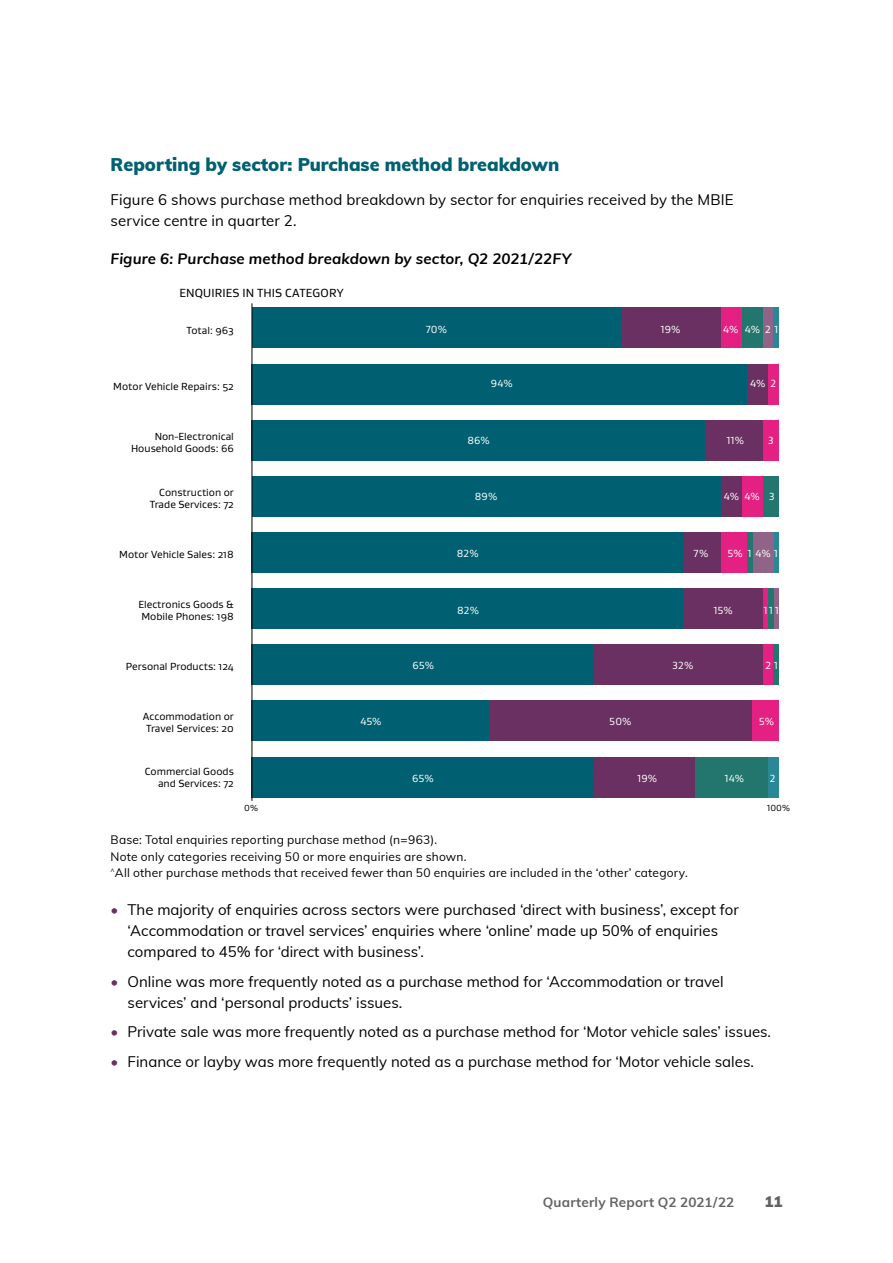
<style>
.page{position:relative;width:893px;height:1263px;background:#fff}
.page>*{position:absolute;margin:0;border:0;box-sizing:border-box;transform-origin:0 0}
.Heading_2{font:900 18px "Muli";color:#006071}
.Body{font:15px/21px "Muli";color:#000}
.Figure_text{font:italic 700 15px "Muli";letter-spacing:.005em;color:#000}
.t1{font:900 15px "Muli";color:#646363}
.t2{font:700 13.5px "Muli";letter-spacing:.01em;color:#646363}
.Note{font:12px "Muli";letter-spacing:.015em;color:#000}
.Body_text_Gustan{font:12px "Gustan";letter-spacing:.015em;color:#000}
.Graph_text{font:10.5px/12px "Gustan";color:#000;text-align:right}
.Figure_data{font:10.5px "Gustan";letter-spacing:.005em;color:#fff}
.Body_text_Gustan-2{font:9px "Gustan";color:#000}
.s1{color:#693061}
</style>
<div class="page">
<div style="left:773px;top:308px;width:5px;height:40px;background:#298798"></div>
<div style="left:773px;top:532px;width:5px;height:41px;background:#298798"></div>
<div style="left:768px;top:757px;width:10px;height:40px;background:#298798"></div>
<div style="left:763px;top:308px;width:10px;height:40px;background:#906487"></div>
<div style="left:752px;top:532px;width:21px;height:41px;background:#906487"></div>
<div style="left:773px;top:588px;width:5px;height:41px;background:#906487"></div>
<div style="left:742px;top:308px;width:21px;height:40px;background:#22766d"></div>
<div style="left:763px;top:476px;width:15px;height:40px;background:#22766d"></div>
<div style="left:747px;top:532px;width:5px;height:41px;background:#22766d"></div>
<div style="left:768px;top:588px;width:5px;height:41px;background:#22766d"></div>
<div style="left:773px;top:645px;width:5px;height:40px;background:#22766d"></div>
<div style="left:694px;top:757px;width:74px;height:40px;background:#22766d"></div>
<div style="left:720px;top:308px;width:22px;height:40px;background:#e42083"></div>
<div style="left:768px;top:364px;width:10px;height:40px;background:#e42083"></div>
<div style="left:763px;top:420px;width:15px;height:40px;background:#e42083"></div>
<div style="left:742px;top:476px;width:21px;height:40px;background:#e42083"></div>
<div style="left:720px;top:532px;width:27px;height:41px;background:#e42083"></div>
<div style="left:763px;top:588px;width:5px;height:41px;background:#e42083"></div>
<div style="left:763px;top:645px;width:10px;height:40px;background:#e42083"></div>
<div style="left:752px;top:701px;width:26px;height:40px;background:#e42083"></div>
<div style="left:620px;top:308px;width:100px;height:40px;background:#693061"></div>
<div style="left:747px;top:364px;width:21px;height:40px;background:#693061"></div>
<div style="left:705px;top:420px;width:58px;height:40px;background:#693061"></div>
<div style="left:720px;top:476px;width:22px;height:40px;background:#693061"></div>
<div style="left:684px;top:532px;width:36px;height:41px;background:#693061"></div>
<div style="left:684px;top:588px;width:79px;height:41px;background:#693061"></div>
<div style="left:594px;top:645px;width:169px;height:40px;background:#693061"></div>
<div style="left:489px;top:701px;width:263px;height:40px;background:#693061"></div>
<div style="left:594px;top:757px;width:100px;height:40px;background:#693061"></div>
<div style="left:252px;top:308px;width:368px;height:40px;background:#006071"></div>
<div style="left:252px;top:364px;width:495px;height:40px;background:#006071"></div>
<div style="left:252px;top:420px;width:453px;height:40px;background:#006071"></div>
<div style="left:252px;top:476px;width:468px;height:40px;background:#006071"></div>
<div style="left:252px;top:532px;width:432px;height:41px;background:#006071"></div>
<div style="left:252px;top:588px;width:432px;height:41px;background:#006071"></div>
<div style="left:252px;top:645px;width:342px;height:40px;background:#006071"></div>
<div style="left:252px;top:701px;width:237px;height:40px;background:#006071"></div>
<div style="left:252px;top:757px;width:342px;height:40px;background:#006071"></div>
<hr style="left:252px;top:303px;width:1px;height:498px;background:#000">
<p class="Heading_2" style="left:111px;top:151px;width:450px">Reporting by sector: Purchase method breakdown</p>
<p class="Body" style="left:111px;top:188px;width:625px">Figure 6 shows purchase method breakdown by sector for enquiries received by the MBIE service centre in quarter 2.</p>
<p class="Figure_text" style="left:111px;top:248px;width:462px">Figure 6: Purchase method breakdown by sector, Q2 2021/22FY</p>
<p class="Body_text_Gustan" style="left:180px;top:285px;width:166px">ENQUIRIES IN THIS CATEGORY</p>
<p class="Graph_text" style="left:187px;top:324px;width:49px">Total: 963</p>
<p class="Figure_data" style="left:426px;top:323px;width:23px">70%</p>
<p class="Figure_data" style="left:661px;top:323px;width:21px">19%</p>
<p class="Figure_data" style="left:723px;top:323px;width:17px">4%</p>
<p class="Figure_data" style="left:745px;top:323px;width:17px">4%</p>
<p class="Figure_data" style="left:765px;top:323px;width:15px">2 1</p>
<p class="Graph_text" style="left:113px;top:380px;width:122px">Motor Vehicle Repairs: 52</p>
<p class="Figure_data" style="left:491px;top:376px;width:23px">94%</p>
<p class="Figure_data" style="left:750px;top:376px;width:17px">4%</p>
<p class="Figure_data" style="left:771px;top:376px;width:7px">2</p>
<p class="Graph_text" style="left:131px;top:430px;width:104px">Non-Electronical<br>Household Goods: 66</p>
<p class="Figure_data" style="left:467px;top:433px;width:24px">86%</p>
<p class="Figure_data" style="left:727px;top:433px;width:19px">11%</p>
<p class="Figure_data" style="left:768px;top:433px;width:7px">3</p>
<p class="Graph_text" style="left:150px;top:486px;width:86px">Construction or<br>Trade Services: 72</p>
<p class="Figure_data" style="left:475px;top:490px;width:24px">89%</p>
<p class="Figure_data" style="left:724px;top:490px;width:17px">4%</p>
<p class="Figure_data" style="left:744px;top:490px;width:17px">4%</p>
<p class="Figure_data" style="left:769px;top:490px;width:7px">3</p>
<p class="Graph_text" style="left:119px;top:548px;width:116px">Motor Vehicle Sales: 218</p>
<p class="Figure_data" style="left:457px;top:547px;width:23px">82%</p>
<p class="Figure_data" style="left:694px;top:547px;width:16px">7%</p>
<p class="Figure_data" style="left:727px;top:547px;width:17px">5%</p>
<p class="Figure_data" style="left:748px;top:547px;width:32px">1 4%1</p>
<p class="Graph_text" style="left:138px;top:598px;width:97px;text-align:left">Electronics Goods &amp;<br>Mobile Phones: 198</p>
<p class="Figure_data" style="left:457px;top:604px;width:23px">82%</p>
<p class="Figure_data" style="left:714px;top:604px;width:21px">15%</p>
<p class="Figure_data" style="left:764px;top:604px;width:17px">111</p>
<p class="Graph_text" style="left:126px;top:660px;width:109px">Personal Products: 124</p>
<p class="Figure_data" style="left:413px;top:659px;width:23px">65%</p>
<p class="Figure_data" style="left:672px;top:659px;width:23px">32%</p>
<p class="Figure_data" style="left:765px;top:659px;width:14px">2 1</p>
<p class="Graph_text" style="left:143px;top:710px;width:93px;text-align:center">Accommodation or<br>Travel Services: 20</p>
<p class="Figure_data" style="left:360px;top:715px;width:23px">45%</p>
<p class="Figure_data" style="left:609px;top:715px;width:24px">50%</p>
<p class="Figure_data" style="left:759px;top:715px;width:17px">5%</p>
<p class="Graph_text" style="left:145px;top:765px;width:91px">Commercial Goods and Services: 72</p>
<p class="Figure_data" style="left:412px;top:772px;width:23px">65%</p>
<p class="Figure_data" style="left:638px;top:772px;width:21px">19%</p>
<p class="Figure_data" style="left:725px;top:772px;width:21px">14%</p>
<p class="Figure_data" style="left:770px;top:772px;width:7px">2</p>
<p class="Body_text_Gustan-2" style="left:244px;top:802px;width:15px">0%</p>
<p class="Body_text_Gustan-2" style="left:767px;top:802px;width:25px">100%</p>
<p class="Note" style="left:111px;top:831px;width:328px">Base: Total enquiries reporting purchase method (n=963).</p>
<p class="Note" style="left:111px;top:848px;width:358px">Note only categories receiving 50 or more enquiries are shown.</p>
<p class="Note" style="left:111px;top:864px;width:579px"><sup>^</sup>All other purchase methods that received fewer than 50 enquiries are included in the ‘other’ category.</p>
<p class="Body" style="left:128px;top:899px;width:613px;text-indent:-17px"><span class="s1">•</span> The majority of enquiries across sectors were purchased ‘direct with business’, except for ‘Accommodation or travel services’ enquiries where ‘online’ made up 50% of enquiries compared to 45% for ‘direct with business’.</p>
<p class="Body" style="left:128px;top:970px;width:598px;text-indent:-17px"><span class="s1">•</span> Online was more frequently noted as a purchase method for ‘Accommodation or travel services’ and ‘personal products’ issues.</p>
<p class="Body" style="left:111px;top:1021px;width:662px"><span class="s1">•</span> Private sale was more frequently noted as a purchase method for ‘Motor vehicle sales’ issues.</p>
<p class="Body" style="left:111px;top:1050px;width:645px"><span class="s1">•</span> Finance or layby was more frequently noted as a purchase method for ‘Motor vehicle sales.</p>
<p class="t2" style="left:543px;top:1192px;width:193px">Quarterly Report Q2 2021/22</p>
<p class="t1" style="left:764px;top:1190px;width:20px">11</p>
</div>
